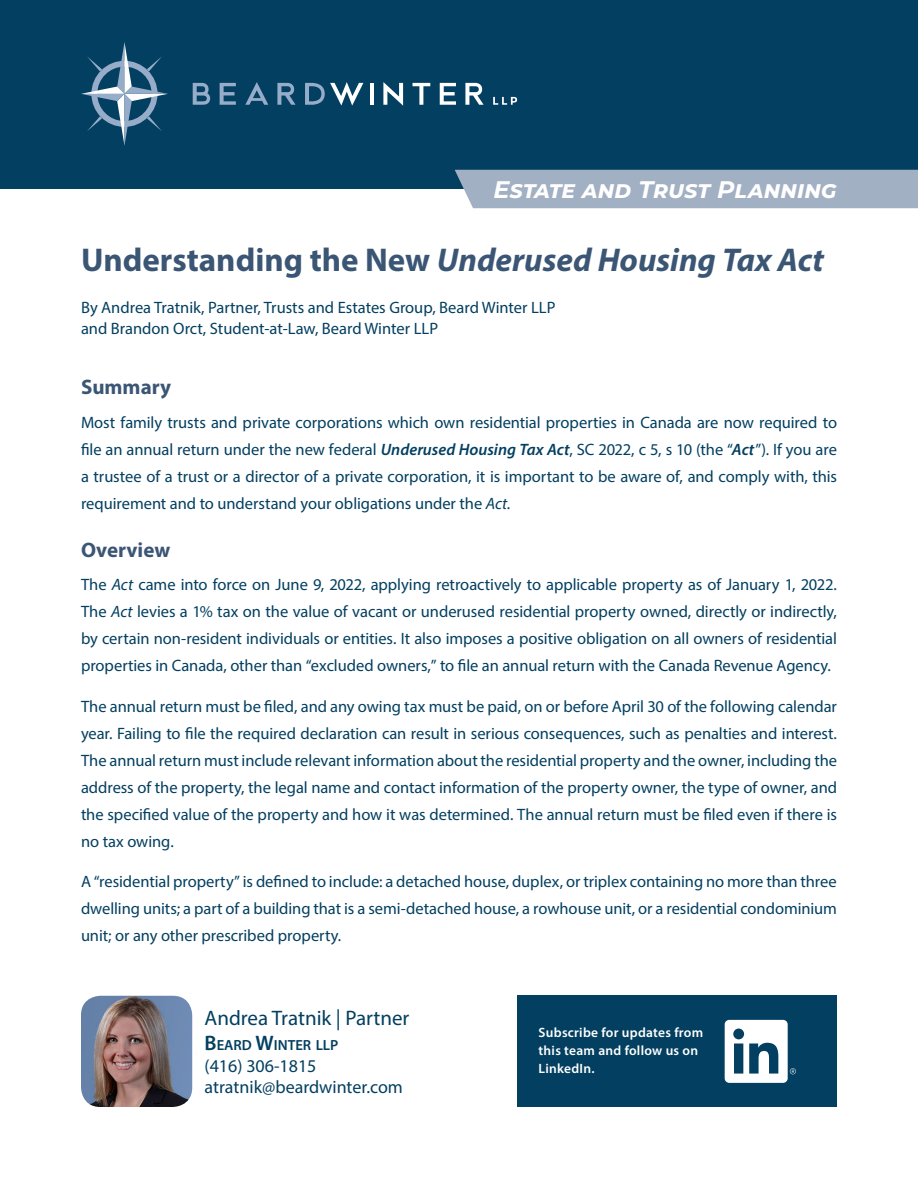
<style>
.page{position:relative;width:918px;height:1188px;background:#fff}
.page>*{position:absolute;margin:0;border:0;box-sizing:border-box;transform-origin:0 0}
.Heading{font:italic 700 33px "Myriad Pro";color:#3b5675}
.t1{font:italic 700 24px "Montserrat";letter-spacing:-.005em;color:#fff}
.Paragraph_Style_2{font:21px "Myriad Pro";color:#033f60}
.Heading_One{font:700 21px "Myriad Pro";color:#3b5675}
.Paragraph_Style_2-2{font:18px "Myriad Pro";color:#033f60}
.Paragraph_Style_2-3{font:16.5px/27px "Myriad Pro";color:#033f60;text-align:justify}
.Paragraph_Style_2-4{font:600 14.7px "Myriad Pro";color:#033f60}
.Paragraph_Style_1{font:600 13.5px/18px "Myriad Pro";letter-spacing:.02em;color:#fff}
.s1{font-style:normal}
.s2{font-weight:600;font-style:italic}
.s3{font-style:italic}
.s4{font-size:21px}
</style>
<div class="page">
<div style="left:0;top:0;width:918px;height:189px;background:#033f60"></div>
<svg style="left:81px;top:42px;width:87px;height:104px"></svg>
<svg style="left:193px;top:83px;width:17px;height:22px"></svg>
<svg style="left:220px;top:83px;width:16px;height:22px"></svg>
<svg style="left:245px;top:82px;width:23px;height:23px"></svg>
<svg style="left:277px;top:83px;width:19px;height:22px"></svg>
<svg style="left:305px;top:82px;width:58px;height:24px"></svg>
<hr style="left:370px;top:83px;width:4px;height:22px;background:#fff">
<svg style="left:383px;top:82px;width:20px;height:24px"></svg>
<svg style="left:413px;top:83px;width:17px;height:22px"></svg>
<svg style="left:440px;top:83px;width:16px;height:22px"></svg>
<svg style="left:465px;top:83px;width:19px;height:22px"></svg>
<svg style="left:493px;top:97px;width:24px;height:8px"></svg>
<div style="left:517px;top:996px;width:320px;height:111px;background:#033f60"></div>
<svg style="left:725px;top:1020px;width:71px;height:63px"></svg>
<img style="left:81px;top:996px;width:111px;height:111px">
<div style="left:455px;top:170px;width:463px;height:38px;background:#a2b0c3"></div>
<p class="t1" style="left:494px;top:172px;width:345px">Estate and Trust Planning</p>
<p class="Heading" style="left:81px;top:239px;width:744px"><span class="s1">Understanding the New</span> Underused Housing Tax Act</p>
<p class="Paragraph_Style_2-3" style="left:81px;top:293px;width:476px">By Andrea Tratnik, Partner, Trusts and Estates Group, Beard Winter LLP</p>
<p class="Paragraph_Style_2-3" style="left:81px;top:314px;width:359px">and Brandon Orct, Student-at-Law, Beard Winter LLP</p>
<p class="Heading_One" style="left:81px;top:373px;width:92px">Summary</p>
<p class="Paragraph_Style_2-3" style="left:81px;top:408px;width:758px">Most family trusts and private corporations which own residential properties in Canada are now required to file an annual return under the new federal <span class="s2">Underused Housing Tax Act</span>, SC 2022, c 5, s 10 (the “<span class="s2">Act</span>”). If you are a trustee of a trust or a director of a private corporation, it is important to be aware of, and comply with, this requirement and to understand your obligations under the <span class="s3">Act</span>.</p>
<p class="Heading_One" style="left:81px;top:536px;width:91px">Overview</p>
<p class="Paragraph_Style_2-3" style="left:81px;top:571px;width:758px">The <span class="s3">Act</span> came into force on June 9, 2022, applying retroactively to applicable property as of January 1, 2022.<br>The <span class="s3">Act</span> levies a 1% tax on the value of vacant or underused residential property owned, directly or indirectly, by certain non-resident individuals or entities. It also imposes a positive obligation on all owners of residential properties in Canada, other than “excluded owners,” to file an annual return with the Canada Revenue Agency.</p>
<p class="Paragraph_Style_2-3" style="left:81px;top:692px;width:758px">The annual return must be filed, and any owing tax must be paid, on or before April 30 of the following calendar year. Failing to file the required declaration can result in serious consequences, such as penalties and interest.<br>The annual return must include relevant information about the residential property and the owner, including the address of the property, the legal name and contact information of the property owner, the type of owner, and the specified value of the property and how it was determined. The annual return must be filed even if there is no tax owing.</p>
<p class="Paragraph_Style_2-3" style="left:81px;top:868px;width:757px">A “residential property” is defined to include: a detached house, duplex, or triplex containing no more than three dwelling units; a part of a building that is a semi-detached house, a rowhouse unit, or a residential condominium unit; or any other prescribed property.</p>
<p class="Paragraph_Style_2" style="left:205px;top:1005px;width:206px">Andrea Tratnik | Partner</p>
<p class="Paragraph_Style_2-4" style="left:205px;top:1036px;width:135px"><span class="s4">B</span>EARD <span class="s4">W</span>INTER LLP</p>
<p class="Paragraph_Style_2-2" style="left:205px;top:1055px;width:113px">(416) 306-1815</p>
<p class="Paragraph_Style_2-2" style="left:205px;top:1076px;width:200px">atratnik@beardwinter.com</p>
<p class="Paragraph_Style_1" style="left:539px;top:1024px;width:166px">Subscribe for updates from this team and follow us on<br>LinkedIn.</p>
</div>
